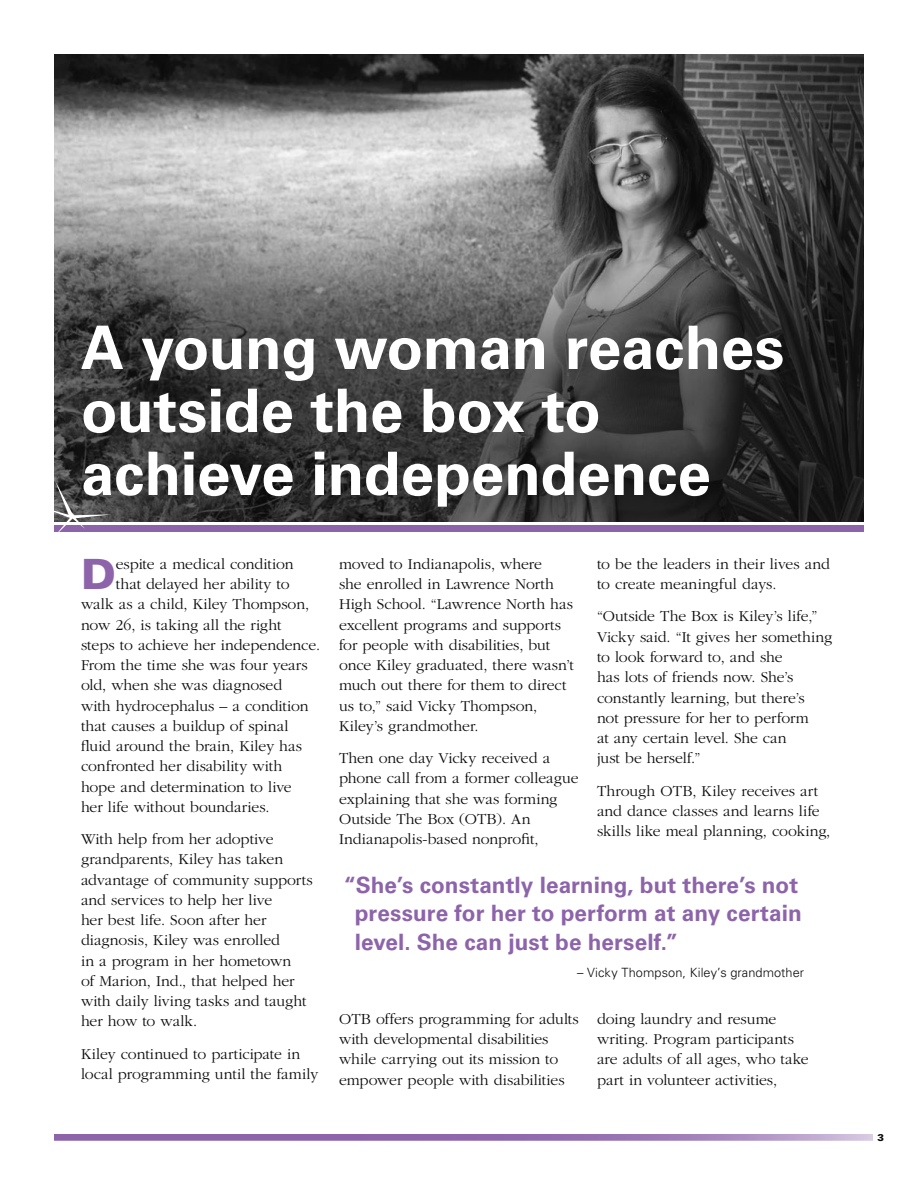
<style>
.page{position:relative;width:918px;height:1188px;background:#fff}
.page>*{position:absolute;margin:0;border:0;box-sizing:border-box;transform-origin:0 0}
.t1{font:700 60px/63px "Univers";letter-spacing:-.005em;color:#fff}
.t2{font:900 41.7px "Univers";color:#8d64aa}
.t3{font:700 22.5px/28.5px "Univers";letter-spacing:.005em;color:#8d64aa}
.t4{font:300 15.75px/20.2px "Garamond";color:#0b0a0b}
.t5{font:300 12.75px "Univers";letter-spacing:.005em;color:#0b0a0b}
.t6{font:900 9.75px "Univers";color:#0b0a0b}
</style>
<div class="page">
<img style="left:54px;top:54px;width:810px;height:468px">
<div style="left:54px;top:525px;width:810px;height:7px;background:#8d64aa"></div>
<svg style="left:54px;top:481px;width:57px;height:51px"></svg>
<svg style="left:54px;top:1134px;width:819px;height:7px;background:#9d7ab6"></svg>
<h1 class="t1" style="left:81px;top:317px;width:705px">A young woman reaches outside the box to achieve independence</h1>
<h2 class="t2" style="left:81px;top:548px;width:36px">D</h2>
<p class="t4" style="left:116px;top:554px;width:179px">espite a medical condition</p>
<p class="t4" style="left:116px;top:574px;width:175px">that delayed her ability to</p>
<p class="t4" style="left:81px;top:595px;width:230px">walk as a child, Kiley Thompson,</p>
<p class="t4" style="left:81px;top:615px;width:202px">now 26, is taking all the right</p>
<p class="t4" style="left:81px;top:635px;width:241px">steps to achieve her independence.</p>
<p class="t4" style="left:81px;top:655px;width:228px">From the time she was four years</p>
<p class="t4" style="left:81px;top:676px;width:203px">old, when she was diagnosed</p>
<p class="t4" style="left:81px;top:696px;width:229px">with hydrocephalus – a condition</p>
<p class="t4" style="left:81px;top:716px;width:209px">that causes a buildup of spinal</p>
<p class="t4" style="left:81px;top:736px;width:223px">fluid around the brain, Kiley has</p>
<p class="t4" style="left:81px;top:757px;width:203px">confronted her disability with</p>
<p class="t4" style="left:81px;top:777px;width:212px">hope and determination to live</p>
<p class="t4" style="left:81px;top:797px;width:190px">her life without boundaries.</p>
<p class="t4" style="left:81px;top:829px;width:233px">With help from her adoptive grandparents, Kiley has taken advantage of community supports and services to help her live<br>her best life. Soon after her diagnosis, Kiley was enrolled<br>in a program in her hometown<br>of Marion, Ind., that helped her with daily living tasks and taught her how to walk.</p>
<p class="t4" style="left:81px;top:1044px;width:239px">Kiley continued to participate in local programming until the family</p>
<p class="t4" style="left:339px;top:554px;width:237px">moved to Indianapolis, where<br>she enrolled in Lawrence North<br>High School. “Lawrence North has excellent programs and supports for people with disabilities, but once Kiley graduated, there wasn’t much out there for them to direct us to,” said Vicky Thompson,<br>Kiley’s grandmother.</p>
<p class="t4" style="left:339px;top:748px;width:241px">Then one day Vicky received a phone call from a former colleague explaining that she was forming<br>Outside The Box (OTB). An<br>Indianapolis-based nonprofit,</p>
<p class="t4" style="left:597px;top:554px;width:234px">to be the leaders in their lives and to create meaningful days.</p>
<p class="t4" style="left:597px;top:607px;width:237px">“Outside The Box is Kiley’s life,”<br>Vicky said. “It gives her something to look forward to, and she<br>has lots of friends now. She’s constantly learning, but there’s<br>not pressure for her to perform<br>at any certain level. She can<br>just be herself.”</p>
<p class="t4" style="left:597px;top:781px;width:235px">Through OTB, Kiley receives art and dance classes and learns life skills like meal planning, cooking,</p>
<h3 class="t3" style="left:355px;top:871px;width:449px;text-indent:-11px">“She’s constantly learning, but there’s not pressure for her to perform at any certain level. She can just be herself.”</h3>
<p class="t5" style="left:577px;top:965px;width:228px">– Vicky Thompson, Kiley’s grandmother</p>
<p class="t4" style="left:339px;top:1009px;width:241px">OTB offers programming for adults with developmental disabilities while carrying out its mission to empower people with disabilities</p>
<p class="t4" style="left:597px;top:1009px;width:213px">doing laundry and resume writing. Program participants are adults of all ages, who take part in volunteer activities,</p>
<p class="t6" style="left:878px;top:1131px;width:8px">3</p>
</div>
